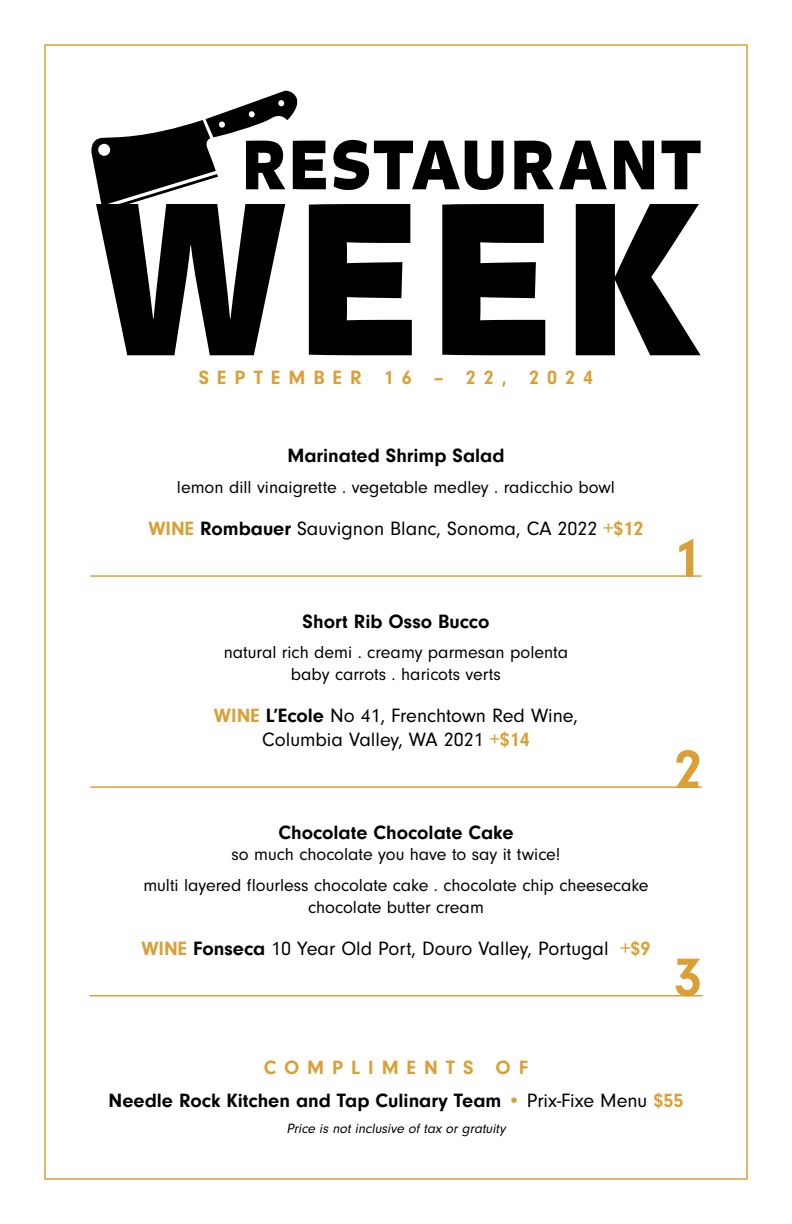
<style>
.page{position:relative;width:792px;height:1224px;background:#fff}
.page>*{position:absolute;margin:0;border:0;box-sizing:border-box;transform-origin:0 0}
.t1{font:20px/24px "Neuzeit Gro";color:#000;text-align:center}
.t2{font:700 20px/33px "Neuzeit Gro";color:#000;text-align:center}
.t3{font:700 20px "Neuzeit Gro";letter-spacing:.4em;color:#daa037}
.t4{font:18px/21.6px "Neuzeit Gro";color:#000;text-align:center}
.t5{font:italic 14px "Neuzeit Gro";color:#000}
.s1{font-weight:700;color:#daa037}
.s2{font-weight:700}
.s3{color:#daa037}
.s4{font-weight:400}
</style>
<div class="page">
<svg style="left:97px;top:212px;width:604px;height:143px;fill:#000"></svg>
<svg style="left:91px;top:90px;width:610px;height:122px"></svg>
<hr style="left:90px;top:575px;width:612px;height:2px;background:#daa037">
<svg style="left:679px;top:539px;width:14px;height:38px"></svg>
<hr style="left:90px;top:786px;width:612px;height:2px;background:#daa037">
<svg style="left:676px;top:750px;width:23px;height:38px"></svg>
<hr style="left:90px;top:995px;width:612px;height:1px;background:#daa037">
<svg style="left:676px;top:959px;width:24px;height:36px"></svg>
<p class="t3" style="left:199px;top:366px;width:396px">SEPTEMBER 16 – 22, 2024</p>
<p class="t2" style="left:287px;top:439px;width:219px">Marinated Shrimp Salad</p>
<p class="t4" style="left:177px;top:476px;width:440px">lemon dill vinaigrette . vegetable medley . radicchio bowl</p>
<p class="t1" style="left:148px;top:517px;width:497px"><span class="s1">WINE</span> <span class="s2">Rombauer</span> Sauvignon Blanc, Sonoma, CA 2022 <span class="s1">+$12</span></p>
<p class="t2" style="left:303px;top:605px;width:188px">Short Rib Osso Bucco</p>
<p class="t4" style="left:224px;top:642px;width:346px">natural rich demi . creamy parmesan polenta baby carrots . haricots verts</p>
<p class="t1" style="left:214px;top:704px;width:366px"><span class="s1">WINE</span> <span class="s2">L’Ecole</span> No 41, Frenchtown Red Wine,<br>Columbia Valley, WA 2021 <span class="s1">+$14</span></p>
<p class="t2" style="left:278px;top:816px;width:237px">Chocolate Chocolate Cake</p>
<p class="t4" style="left:143px;top:840px;width:507px;line-height:30.6px">so much chocolate you have to say it twice!<br>multi layered flourless chocolate cake . chocolate chip cheesecake</p>
<p class="t4" style="left:308px;top:896px;width:177px">chocolate butter cream</p>
<p class="t1" style="left:141px;top:936px;width:511px"><span class="s1">WINE</span> <span class="s2">Fonseca</span> 10 Year Old Port, Douro Valley, Portugal <span class="s1">+$9</span></p>
<p class="t2" style="left:109px;top:1052px;width:576px"><span class="s3">COMPLIMENTS OF<br></span>Needle Rock Kitchen and Tap Culinary Team <span class="s3">•</span> <span class="s4">Prix-Fixe Menu</span> <span class="s3">$55</span></p>
<p class="t5" style="left:286px;top:1121px;width:224px">Price is not inclusive of tax or gratuity</p>
</div>
